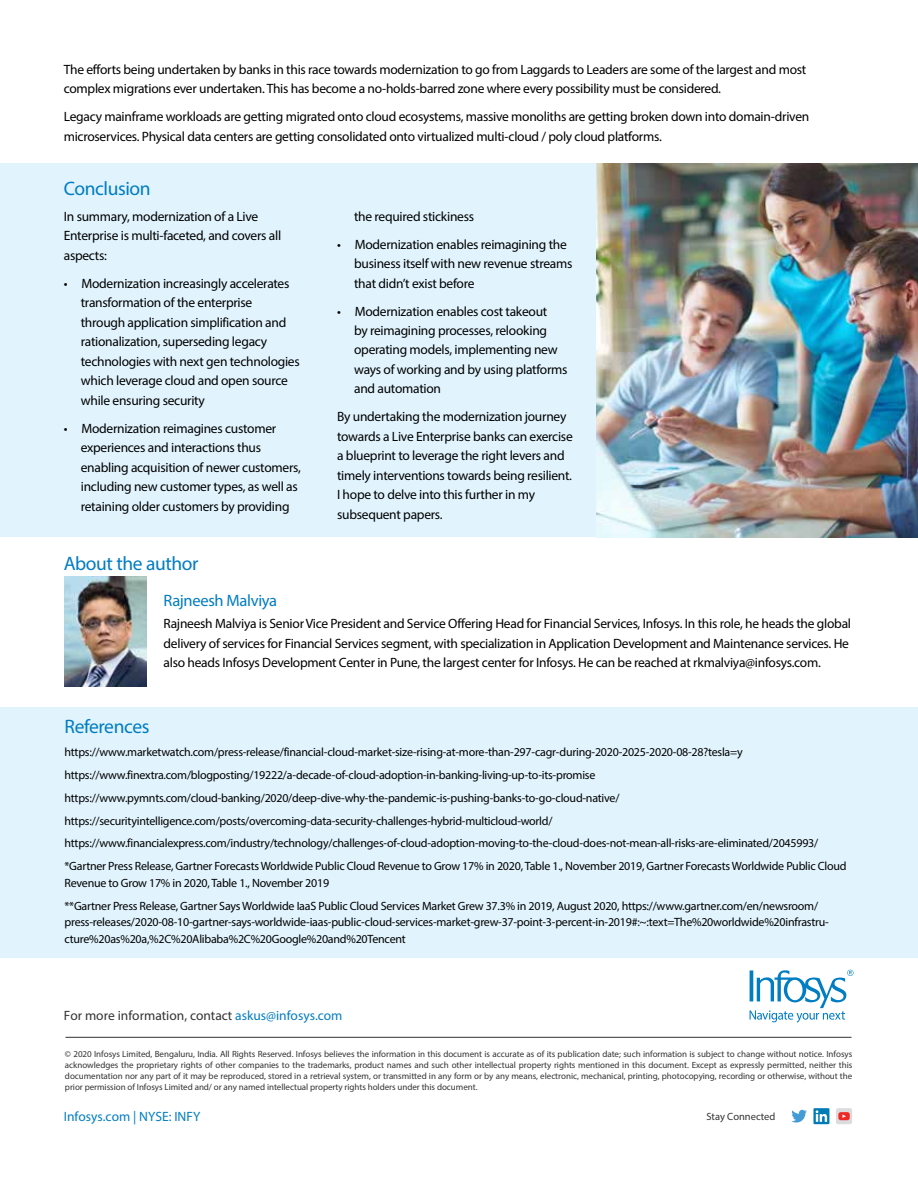
<style>
.page{position:relative;width:918px;height:1188px;background:#fff}
.page>*{position:absolute;margin:0;border:0;box-sizing:border-box;transform-origin:0 0}
.t1{font:19.5px "Myriad Pro";letter-spacing:-.02em;color:#007cc3}
.t2{font:16.5px "Myriad Pro";letter-spacing:-.02em;color:#007cc3}
.t3{font:13.5px/19.5px "Myriad Pro";letter-spacing:-.02em;color:#000}
.t4{font:13.5px "Myriad Pro";color:#333}
.t5{font:13.5px "Myriad Pro";color:#007dc3}
.t6{font:12px/23px "Myriad Pro";letter-spacing:-.02em;color:#000}
.t7{font:10.5px "Myriad Pro";color:#333}
.t8{font:9px/10.8px "Myriad Pro";letter-spacing:-.005em;color:#333;text-align:justify}
.s1{color:#007dc3}
</style>
<div class="page">
<svg style="left:791px;top:1110px;width:16px;height:13px"></svg>
<svg style="left:813px;top:1108px;width:16px;height:16px"></svg>
<svg style="left:816px;top:1110px;width:11px;height:12px"></svg>
<div style="left:836px;top:1108px;width:16px;height:16px;background:#dcdcdf;border-radius:2px"></div>
<svg style="left:838px;top:1112px;width:12px;height:8px"></svg>
<svg style="left:750px;top:970px;width:104px;height:53px"></svg>
<hr style="left:65px;top:1037px;width:787px;height:1px;background:#333">
<div style="left:0;top:164px;width:918px;height:373px;background:#e1f4fd"></div>
<div style="left:0;top:707px;width:918px;height:250px;background:#e1f4fd"></div>
<img style="left:65px;top:577px;width:82px;height:109px">
<img style="left:596px;top:164px;width:322px;height:373px">
<p class="t3" style="left:64px;top:59px;width:744px">The efforts being undertaken by banks in this race towards modernization to go from Laggards to Leaders are some of the largest and most complex migrations ever undertaken. This has become a no-holds-barred zone where every possibility must be considered.</p>
<p class="t3" style="left:64px;top:107px;width:747px">Legacy mainframe workloads are getting migrated onto cloud ecosystems, massive monoliths are getting broken down into domain-driven microservices. Physical data centers are getting consolidated onto virtualized multi-cloud / poly cloud platforms.</p>
<h1 class="t1" style="left:64px;top:176px;width:89px">Conclusion</h1>
<p class="t3" style="left:64px;top:206px;width:219px">In summary, modernization of a Live<br>Enterprise is multi-faceted, and covers all aspects:</p>
<p class="t3" style="left:81px;top:273px;width:221px;text-indent:-17px">• Modernization increasingly accelerates transformation of the enterprise through application simplification and rationalization, superseding legacy technologies with next gen technologies which leverage cloud and open source while ensuring security</p>
<p class="t3" style="left:81px;top:418px;width:222px;text-indent:-17px">• Modernization reimagines customer experiences and interactions thus enabling acquisition of newer customers, including new customer types, as well as retaining older customers by providing</p>
<p class="t3" style="left:354px;top:206px;width:122px">the required stickiness</p>
<p class="t3" style="left:354px;top:234px;width:220px;text-indent:-17px">• Modernization enables reimagining the business itself with new revenue streams that didn’t exist before</p>
<p class="t3" style="left:354px;top:301px;width:215px;text-indent:-17px">• Modernization enables cost takeout<br>by reimagining processes, relooking operating models, implementing new ways of working and by using platforms and automation</p>
<p class="t3" style="left:337px;top:407px;width:237px">By undertaking the modernization journey towards a Live Enterprise banks can exercise a blueprint to leverage the right levers and timely interventions towards being resilient.<br>I hope to delve into this further in my subsequent papers.</p>
<h1 class="t1" style="left:64px;top:551px;width:136px">About the author</h1>
<p class="t2" style="left:164px;top:590px;width:115px">Rajneesh Malviya</p>
<p class="t3" style="left:164px;top:614px;width:689px">Rajneesh Malviya is Senior Vice President and Service Offering Head for Financial Services, Infosys. In this role, he heads the global delivery of services for Financial Services segment, with specialization in Application Development and Maintenance services. He also heads Infosys Development Center in Pune, the largest center for Infosys. He can be reached at rkmalviya@infosys.com.</p>
<h1 class="t1" style="left:65px;top:715px;width:86px">References</h1>
<p class="t6" style="left:65px;top:740px;width:784px">https://www.marketwatch.com/press-release/financial-cloud-market-size-rising-at-more-than-297-cagr-during-2020-2025-2020-08-28?tesla=y https://www.finextra.com/blogposting/19222/a-decade-of-cloud-adoption-in-banking-living-up-to-its-promise https://www.pymnts.com/cloud-banking/2020/deep-dive-why-the-pandemic-is-pushing-banks-to-go-cloud-native/ https://securityintelligence.com/posts/overcoming-data-security-challenges-hybrid-multicloud-world/ https://www.financialexpress.com/industry/technology/challenges-of-cloud-adoption-moving-to-the-cloud-does-not-mean-all-risks-are-eliminated/2045993/ *Gartner Press Release, Gartner Forecasts Worldwide Public Cloud Revenue to Grow 17% in 2020, Table 1., November 2019, Gartner Forecasts Worldwide Public Cloud</p>
<p class="t6" style="left:65px;top:871px;width:755px">Revenue to Grow 17% in 2020, Table 1., November 2019<br>**Gartner Press Release, Gartner Says Worldwide IaaS Public Cloud Services Market Grew 37.3% in 2019, August 2020, https://www.gartner.com/en/newsroom/</p>
<p class="t6" style="left:65px;top:914px;width:766px;line-height:16.5px">press-releases/2020-08-10-gartner-says-worldwide-iaas-public-cloud-services-market-grew-37-point-3-percent-in-2019#:~:text=The%20worldwide%20infrastru&shy;cture%20as%20a,%2C%20Alibaba%2C%20Google%20and%20Tencent</p>
<p class="t4" style="left:64px;top:1007px;width:280px">For more information, contact <span class="s1">askus@infosys.com</span></p>
<p class="t8" style="left:65px;top:1049px;width:789px">© 2020 Infosys Limited, Bengaluru, India. All Rights Reserved. Infosys believes the information in this document is accurate as of its publication date; such information is subject to change without notice. Infosys acknowledges the proprietary rights of other companies to the trademarks, product names and such other intellectual property rights mentioned in this document. Except as expressly permitted, neither this documentation nor any part of it may be reproduced, stored in a retrieval system, or transmitted in any form or by any means, electronic, mechanical, printing, photocopying, recording or otherwise, without the prior permission of Infosys Limited and/ or any named intellectual property rights holders under this document.</p>
<p class="t5" style="left:64px;top:1108px;width:138px">Infosys.com | NYSE: INFY</p>
<p class="t7" style="left:706px;top:1110px;width:70px">Stay Connected</p>
</div>
